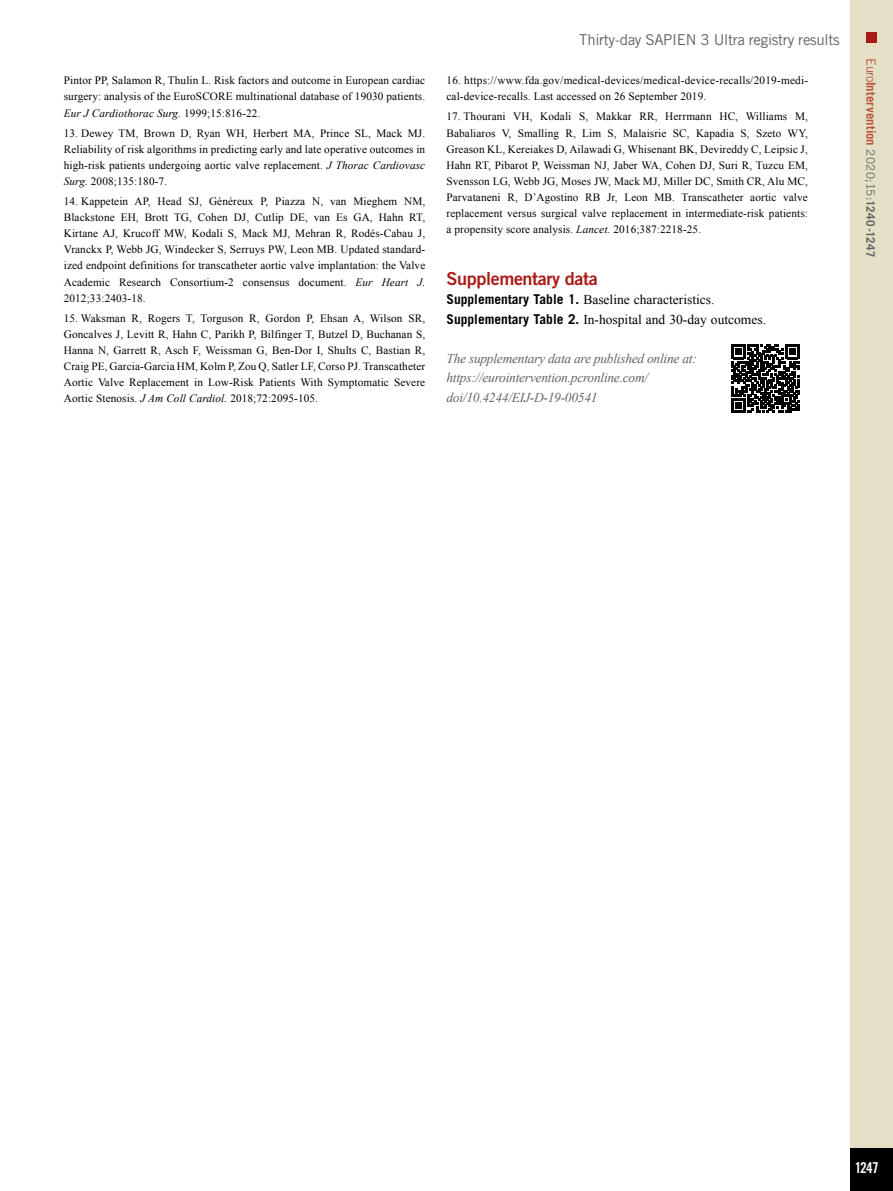
<style>
.page{position:relative;width:893px;height:1191px;background:#fff}
.page>*{position:absolute;margin:0;border:0;box-sizing:border-box;transform-origin:0 0}
.t1{font:18px "Trade Gothic LT Std Bd 2";letter-spacing:-.02em;color:#a91b18}
.t2{font:15px "Trade Gothic LT Std";letter-spacing:-.02em;color:#646363}
.t3{font:15px "Trade Gothic LT Std Bd Cn 20";color:#fff}
.t4{font:italic 13.5px/19.5px "Times New Roman";letter-spacing:-.02em;color:#646363}
.t5{font:13.5px/19.5px "Times New Roman";color:#000}
.t6{font:13.5px "Trade Gothic LT Std Bd Cn 20";color:#fff}
.t7{font:700 12.75px "Trade Gothic LT Std";letter-spacing:.005em;color:#bc533d}
.t8{font:700 11.7px "Trade Gothic LT Std";color:#646363}
.t9{font:11.7px "Trade Gothic LT Std";color:#646363}
.t10{font:11.25px/16px "Times New Roman";letter-spacing:.01em;color:#000;text-align:justify}
.s1{font-style:italic}
.s2{font-family:"Trade Gothic LT Std";font-weight:700}
.s3{font-weight:400}
.s4{font-weight:400;font-size:11.7px;color:#646363}
.s5{font-size:11.7px;color:#646363}
.s6{font-family:"ITC Kabel Std";font-weight:500;font-size:15px}
.s7{font-family:"ITC Kabel Std";font-weight:500}
</style>
<div class="page">
<div style="left:850px;top:0;width:43px;height:1191px;background:#e4e0c5"></div>
<div style="left:850px;top:1148px;width:43px;height:43px;background:#000"></div>
<div style="left:866px;top:32px;width:11px;height:10px;background:#a91b18"></div>
<svg style="left:731px;top:344px;width:69px;height:69px"></svg>
<p class="t10" style="left:64px;top:72px;width:363px">Pintor PP, Salamon R, Thulin L. Risk factors and outcome in European cardiac surgery: analysis of the EuroSCORE multinational database of 19030 patients.<br><span class="s1">Eur J Cardiothorac Surg.</span> 1999;15:816-22.</p>
<p class="t10" style="left:64px;top:125px;width:363px">13. Dewey TM, Brown D, Ryan WH, Herbert MA, Prince SL, Mack MJ.<br>Reliability of risk algorithms in predicting early and late operative outcomes in high-risk patients undergoing aortic valve replacement. <span class="s1">J Thorac Cardiovasc Surg.</span> 2008;135:180-7.</p>
<p class="t10" style="left:64px;top:193px;width:363px">14. Kappetein AP, Head SJ, Généreux P, Piazza N, van Mieghem NM, Blackstone EH, Brott TG, Cohen DJ, Cutlip DE, van Es GA, Hahn RT, Kirtane AJ, Krucoff MW, Kodali S, Mack MJ, Mehran R, Rodés-Cabau J, Vranckx P, Webb JG, Windecker S, Serruys PW, Leon MB. Updated standard&shy;ized endpoint definitions for transcatheter aortic valve implantation: the Valve Academic Research Consortium-2 consensus document. <span class="s1">Eur Heart J.<br></span>2012;33:2403-18.</p>
<p class="t10" style="left:64px;top:310px;width:363px">15. Waksman R, Rogers T, Torguson R, Gordon P, Ehsan A, Wilson SR, Goncalves J, Levitt R, Hahn C, Parikh P, Bilfinger T, Butzel D, Buchanan S, Hanna N, Garrett R, Asch F, Weissman G, Ben-Dor I, Shults C, Bastian R, Craig PE, Garcia-Garcia HM, Kolm P, Zou Q, Satler LF, Corso PJ. Transcatheter Aortic Valve Replacement in Low-Risk Patients With Symptomatic Severe Aortic Stenosis. <span class="s1">J Am Coll Cardiol.</span> 2018;72:2095-105.</p>
<h2 class="t2" style="left:579px;top:30px;width:262px">Thirty-day SAPIEN 3 Ultra registry results</h2>
<p class="t10" style="left:446px;top:72px;width:363px">16. https://www.fda.gov/medical-devices/medical-device-recalls/2019-medi&shy;cal-device-recalls. Last accessed on 26 September 2019.</p>
<p class="t10" style="left:446px;top:108px;width:363px">17. Thourani VH, Kodali S, Makkar RR, Herrmann HC, Williams M, Babaliaros V, Smalling R, Lim S, Malaisrie SC, Kapadia S, Szeto WY, Greason KL, Kereiakes D, Ailawadi G, Whisenant BK, Devireddy C, Leipsic J, Hahn RT, Pibarot P, Weissman NJ, Jaber WA, Cohen DJ, Suri R, Tuzcu EM, Svensson LG, Webb JG, Moses JW, Mack MJ, Miller DC, Smith CR, Alu MC, Parvataneni R, D’Agostino RB Jr, Leon MB. Transcatheter aortic valve replacement versus surgical valve replacement in intermediate-risk patients: a propensity score analysis. <span class="s1">Lancet.</span> 2016;387:2218-25.</p>
<h1 class="t1" style="left:446px;top:267px;width:153px">Supplementary data</h1>
<p class="t5" style="left:446px;top:290px;width:321px"><span class="s2">Supplementary Table 1.</span> Baseline characteristics.<br><span class="s2">Supplementary Table 2.</span> In-hospital and 30-day outcomes.</p>
<p class="t4" style="left:446px;top:348px;width:252px">The supplementary data are published online at: https://eurointervention.pcronline.com/ doi/10.4244/EIJ-D-19-00541</p>
<p class="t7" style="left:879px;top:58px;width:200px;rotate:90deg"><span class="s3">Euro</span>Intervention <span class="s4">2020;15:</span><span class="s5">1240-1247</span></p>
<p class="t9" style="left:878px;top:164px;width:16px;rotate:90deg">19</p>
<p class="t8" style="left:878px;top:199px;width:56px;rotate:90deg"><span class="s6">e</span>1-<span class="s6">e</span>1247</p>
<h2 class="t3" style="left:855px;top:1158px;width:25px"><span class="s7">e</span>1247</h2>
<p class="t6" style="left:862px;top:1160px;width:25px">1247</p>
</div>
